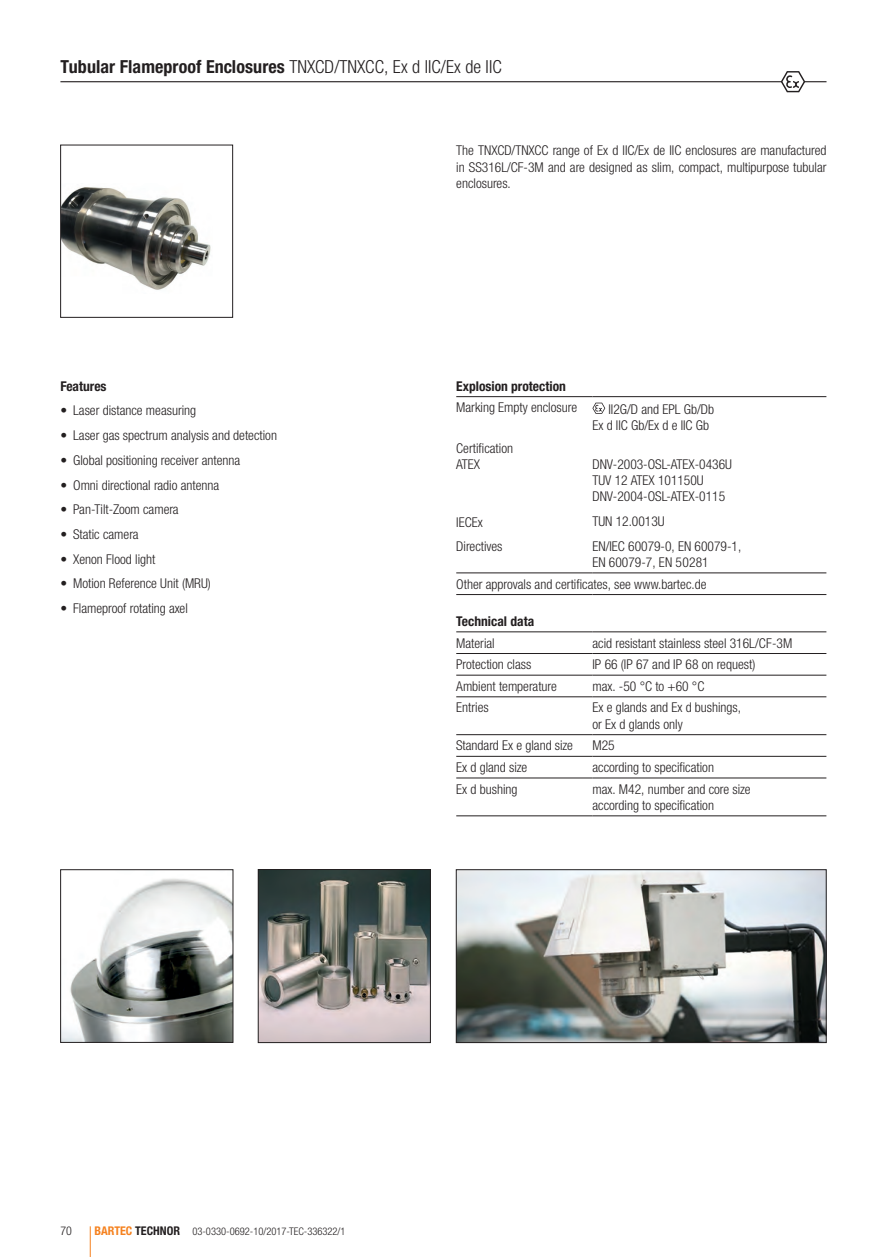
<style>
.page{position:relative;width:887px;height:1257px;background:#fff}
.page>*{position:absolute;margin:0;border:0;box-sizing:border-box;transform-origin:0 0}
.t1{font:700 condensed 18px "Helvetica Neue LTW1 G";letter-spacing:.005em;color:#231f20}
.t2{font:300 condensed 13.5px/16.2px "Helvetica Neue LTW1 G";color:#231f20}
.t3{font:700 condensed 13.5px "Helvetica Neue LTW1 G";color:#231f20}
.t4{font:300 condensed 12px "Helvetica Neue LTW1 G";color:#231f20}
.t5{font:300 condensed 10.5px "Helvetica Neue LTW1 G";color:#231f20}
.s1{font-weight:300}
.s2{font-weight:700;font-size:12px;color:#f58220}
.s3{font-weight:700;font-size:12px}
</style>
<div class="page">
<hr style="left:60px;top:81px;width:766px;height:1px;background:#231f20">
<hr style="left:90px;top:1225px;width:1px;height:31px;background:#f58220">
<svg style="left:780px;top:71px;width:25px;height:21px"></svg>
<img style="left:62px;top:187px;width:149px;height:103px">
<div style="left:60px;top:145px;width:173px;height:172px;border:1px solid #231f20"></div>
<img style="left:458px;top:871px;width:366px;height:169px">
<div style="left:456px;top:869px;width:370px;height:173px;border:1px solid #231f20"></div>
<img style="left:62px;top:878px;width:169px;height:162px">
<div style="left:60px;top:869px;width:173px;height:173px;border:1px solid #231f20"></div>
<img style="left:260px;top:871px;width:168px;height:169px">
<div style="left:258px;top:869px;width:172px;height:173px;border:1px solid #231f20"></div>
<hr style="left:456px;top:594px;width:136px;height:1px;background:#231f20">
<hr style="left:592px;top:594px;width:234px;height:1px;background:#231f20">
<hr style="left:456px;top:653px;width:136px;height:1px;background:#231f20">
<hr style="left:592px;top:653px;width:234px;height:1px;background:#231f20">
<hr style="left:456px;top:674px;width:136px;height:1px;background:#231f20">
<hr style="left:592px;top:674px;width:234px;height:1px;background:#231f20">
<hr style="left:456px;top:572px;width:136px;height:1px;background:#231f20">
<hr style="left:592px;top:572px;width:234px;height:1px;background:#231f20">
<hr style="left:456px;top:396px;width:136px;height:1px;background:#231f20">
<hr style="left:592px;top:396px;width:234px;height:1px;background:#231f20">
<hr style="left:456px;top:631px;width:136px;height:1px;background:#231f20">
<hr style="left:592px;top:631px;width:234px;height:1px;background:#231f20">
<hr style="left:456px;top:696px;width:136px;height:1px;background:#231f20">
<hr style="left:592px;top:696px;width:234px;height:1px;background:#231f20">
<hr style="left:456px;top:734px;width:136px;height:1px;background:#231f20">
<hr style="left:592px;top:734px;width:234px;height:1px;background:#231f20">
<hr style="left:456px;top:756px;width:136px;height:1px;background:#231f20">
<hr style="left:592px;top:756px;width:234px;height:1px;background:#231f20">
<hr style="left:456px;top:777px;width:136px;height:1px;background:#231f20">
<hr style="left:592px;top:777px;width:234px;height:1px;background:#231f20">
<hr style="left:456px;top:815px;width:136px;height:1px;background:#231f20">
<hr style="left:592px;top:815px;width:234px;height:1px;background:#231f20">
<svg style="left:592px;top:402px;width:13px;height:11px"></svg>
<p class="t1" style="left:60px;top:56px;width:442px">Tubular Flameproof Enclosures <span class="s1">TNXCD/TNXCC, Ex d IIC/Ex de IIC</span></p>
<p class="t3" style="left:60px;top:378px;width:48px">Features</p>
<p class="t2" style="left:60px;top:402px;width:137px">• Laser distance measuring</p>
<p class="t2" style="left:60px;top:427px;width:218px">• Laser gas spectrum analysis and detection</p>
<p class="t2" style="left:60px;top:452px;width:181px">• Global positioning receiver antenna</p>
<p class="t2" style="left:60px;top:476px;width:160px">• Omni directional radio antenna</p>
<p class="t2" style="left:60px;top:501px;width:120px">• Pan-Tilt-Zoom camera</p>
<p class="t2" style="left:60px;top:526px;width:80px">• Static camera</p>
<p class="t2" style="left:60px;top:551px;width:96px">• Xenon Flood light</p>
<p class="t2" style="left:60px;top:575px;width:152px">• Motion Reference Unit (MRU)</p>
<p class="t2" style="left:60px;top:600px;width:129px">• Flameproof rotating axel</p>
<p class="t2" style="left:456px;top:143px;width:371px;text-align:justify">The TNXCD/TNXCC range of Ex d IIC/Ex de IIC enclosures are manufactured in SS316L/CF-3M and are designed as slim, compact, multipurpose tubular enclosures.</p>
<p class="t3" style="left:456px;top:377px;width:111px">Explosion protection</p>
<p class="t2" style="left:456px;top:399px;width:122px">Marking Empty enclosure</p>
<p class="t2" style="left:456px;top:440px;width:58px">Certification<br>ATEX</p>
<p class="t2" style="left:592px;top:401px;width:123px;text-indent:16px">II2G/D and EPL Gb/Db<br>Ex d IIC Gb/Ex d e IIC Gb</p>
<p class="t2" style="left:592px;top:456px;width:141px">DNV-2003-OSL-ATEX-0436U<br>TUV 12 ATEX 101150U<br>DNV-2004-OSL-ATEX-0115</p>
<p class="t2" style="left:592px;top:513px;width:74px">TUN 12.0013U</p>
<p class="t2" style="left:592px;top:538px;width:150px">EN/IEC 60079-0, EN 60079-1,<br>EN 60079-7, EN 50281</p>
<p class="t2" style="left:456px;top:575px;width:252px">Other approvals and certificates, see www.bartec.de</p>
<p class="t3" style="left:456px;top:613px;width:80px">Technical data</p>
<p class="t2" style="left:456px;top:634px;width:40px">Material</p>
<p class="t2" style="left:592px;top:634px;width:201px">acid resistant stainless steel 316L/CF-3M</p>
<p class="t2" style="left:456px;top:656px;width:77px">Protection class</p>
<p class="t2" style="left:592px;top:656px;width:164px">IP 66 (IP 67 and IP 68 on request)</p>
<p class="t2" style="left:456px;top:678px;width:102px">Ambient temperature</p>
<p class="t2" style="left:592px;top:678px;width:113px">max. -50 °C to +60 °C</p>
<p class="t2" style="left:456px;top:699px;width:34px">Entries</p>
<p class="t2" style="left:592px;top:699px;width:150px">Ex e glands and Ex d bushings, or Ex d glands only</p>
<p class="t2" style="left:456px;top:737px;width:118px">Standard Ex e gland size</p>
<p class="t2" style="left:592px;top:737px;width:24px">M25</p>
<p class="t2" style="left:456px;top:759px;width:72px">Ex d gland size</p>
<p class="t2" style="left:592px;top:759px;width:123px">according to specification</p>
<p class="t2" style="left:456px;top:780px;width:63px">Ex d bushing</p>
<p class="t2" style="left:592px;top:780px;width:160px">max. M42, number and core size according to specification</p>
<p class="t2" style="left:456px;top:513px;width:28px">IECEx</p>
<p class="t2" style="left:456px;top:538px;width:48px">Directives</p>
<p class="t4" style="left:60px;top:1223px;width:13px">70</p>
<p class="t5" style="left:94px;top:1224px;width:252px"><span class="s2">BARTEC</span> <span class="s3">TECHNOR</span> 03-0330-0692-10/2017-TEC-336322/1</p>
</div>
